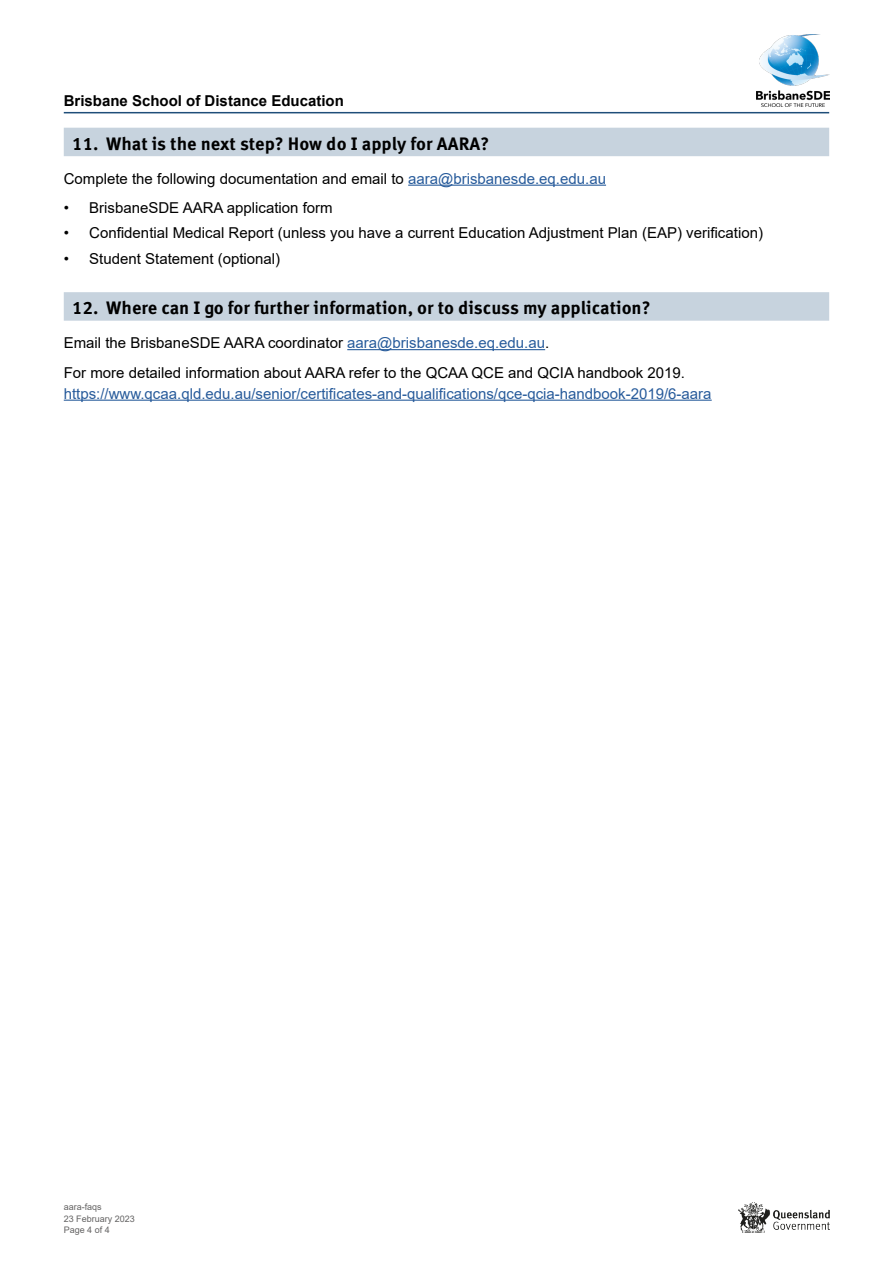
<style>
.page{position:relative;width:893px;height:1263px;background:#fff}
.page>*{position:absolute;margin:0;border:0;box-sizing:border-box;transform-origin:0 0}
.t1{font:700 18px "Meta Correspondence Pro";color:#000}
.Body_text_Arial_10_p{font:15px "Arial";color:#000}
.Body_text_Arial_10_p-2{font:15px/21px "Arial";color:#275b9b}
.t2{font:700 15px "Arial";color:#000}
.t3{font:9px "Arial";color:#646363}
.s1{color:#275b9b}
.s2{color:#000}
</style>
<div class="page">
<img style="left:757px;top:34px;width:72px;height:72px">
<hr style="left:64px;top:112px;width:765px;height:1px;background:#1f4e79">
<img style="left:738px;top:1203px;width:91px;height:29px">
<div style="left:64px;top:128px;width:765px;height:28px;background:#c7d3de"></div>
<hr style="left:408px;top:185px;width:198px;height:1px;background:#275b9b">
<div style="left:64px;top:292px;width:765px;height:29px;background:#c7d3de"></div>
<hr style="left:347px;top:349px;width:198px;height:1px;background:#275b9b">
<hr style="left:64px;top:400px;width:648px;height:1px;background:#275b9b">
<p class="t2" style="left:64px;top:90px;width:282px">Brisbane School of Distance Education</p>
<p class="t1" style="left:72px;top:129px;width:418px">11. What is the next step? How do I apply for AARA?</p>
<p class="Body_text_Arial_10_p" style="left:64px;top:168px;width:544px">Complete the following documentation and email to <span class="s1">aara@brisbanesde.eq.edu.au</span></p>
<p class="Body_text_Arial_10_p" style="left:64px;top:197px;width:270px">• BrisbaneSDE AARA application form</p>
<p class="Body_text_Arial_10_p" style="left:64px;top:223px;width:701px">• Confidential Medical Report (unless you have a current Education Adjustment Plan (EAP) verification)</p>
<p class="Body_text_Arial_10_p" style="left:64px;top:248px;width:218px">• Student Statement (optional)</p>
<p class="t1" style="left:72px;top:294px;width:580px">12. Where can I go for further information, or to discuss my application?</p>
<p class="Body_text_Arial_10_p" style="left:64px;top:332px;width:487px">Email the BrisbaneSDE AARA coordinator <span class="s1">aara@brisbanesde.eq.edu.au</span>.</p>
<p class="Body_text_Arial_10_p-2" style="left:64px;top:362px;width:649px"><span class="s2">For more detailed information about AARA refer to the QCAA QCE and QCIA handbook 2019. </span>https://www.qcaa.qld.edu.au/senior/certificates-and-qualifications/qce-qcia-handbook-2019/6-aara</p>
<p class="t3" style="left:64px;top:1201px;width:40px">aara-faqs</p>
<p class="t3" style="left:64px;top:1224px;width:48px">Page 4 of 4</p>
<p class="t3" style="left:64px;top:1212px;width:73px">23 February 2023</p>
</div>
